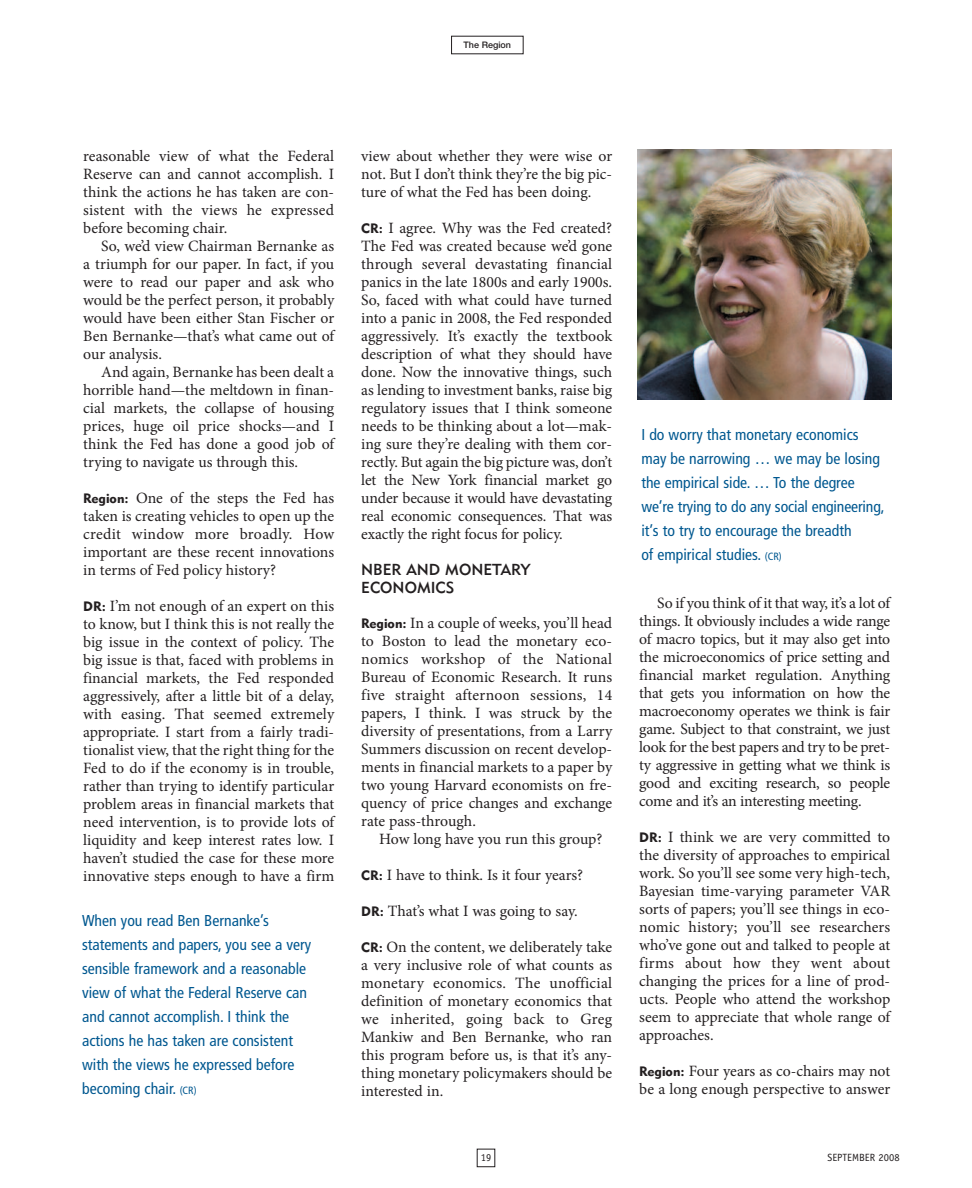
<style>
.page{position:relative;width:972px;height:1188px;background:#fff}
.page>*{position:absolute;margin:0;border:0;box-sizing:border-box;transform-origin:0 0}
.t1{font:15.75px/18px "Minion Pro";letter-spacing:-.005em;color:#231f20;text-align:justify}
.t2{font:condensed 15.75px/24px "Frutiger";color:#005890}
.t3{font:15.75px/18px "Geometric 415 BT Medium A";color:#231f20}
.t4{font:10.5px "Officina Sans";color:#231f20}
.t5{font:500 9px "Helvetica Neue";color:#231f20}
.s1{font-family:"Geometric 415 BT Black A";font-size:13.5px}
.s2{font-size:10.5px}
</style>
<div class="page">
<div style="left:477px;top:1149px;width:18px;height:18px;border:1px solid #231f20"></div>
<img style="left:638px;top:149px;width:254px;height:250px">
<p class="t5" style="left:464px;top:42px;width:49px">The Region</p>
<p class="t1" style="left:83px;top:149px;width:253px">reasonable view of what the Federal Reserve can and cannot accomplish. I think the actions he has taken are con&shy;sistent with the views he expressed before becoming chair.</p>
<p class="t1" style="left:83px;top:239px;width:253px;text-indent:18px">So, we’d view Chairman Bernanke as a triumph for our paper. In fact, if you were to read our paper and ask who would be the perfect person, it probably would have been either Stan Fischer or Ben Bernanke—that’s what came out of our analysis.</p>
<p class="t1" style="left:83px;top:365px;width:253px;text-indent:18px">And again, Bernanke has been dealt a horrible hand—the meltdown in finan&shy;cial markets, the collapse of housing prices, huge oil price shocks—and I think the Fed has done a good job of trying to navigate us through this.</p>
<p class="t1" style="left:83px;top:491px;width:253px"><span class="s1">Region:</span> One of the steps the Fed has taken is creating vehicles to open up the credit window more broadly. How important are these recent innovations in terms of Fed policy history?</p>
<p class="t1" style="left:83px;top:599px;width:253px"><span class="s1">DR:</span> I’m not enough of an expert on this to know, but I think this is not really the big issue in the context of policy. The big issue is that, faced with problems in financial markets, the Fed responded aggressively, after a little bit of a delay, with easing. That seemed extremely appropriate. I start from a fairly tradi&shy;tionalist view, that the right thing for the Fed to do if the economy is in trouble, rather than trying to identify particular problem areas in financial markets that need intervention, is to provide lots of liquidity and keep interest rates low. I haven’t studied the case for these more innovative steps enough to have a firm</p>
<p class="t2" style="left:82px;top:910px;width:231px">When you read Ben Bernanke’s statements and papers, you see a very sensible framework and a reasonable view of what the Federal Reserve can and cannot accomplish. I think the actions he has taken are consistent with the views he expressed before becoming chair. <span class="s2">(CR)</span></p>
<p class="t1" style="left:361px;top:149px;width:253px">view about whether they were wise or not. But I don’t think they’re the big pic&shy;ture of what the Fed has been doing.</p>
<p class="t1" style="left:361px;top:221px;width:253px"><span class="s1">CR:</span> I agree. Why was the Fed created?<br>The Fed was created because we’d gone through several devastating financial panics in the late 1800s and early 1900s.<br>So, faced with what could have turned into a panic in 2008, the Fed responded aggressively. It’s exactly the textbook description of what they should have done. Now the innovative things, such as lending to investment banks, raise big regulatory issues that I think someone needs to be thinking about a lot—mak&shy;ing sure they’re dealing with them cor&shy;rectly. But again the big picture was, don’t let the New York financial market go under because it would have devastating real economic consequences. That was exactly the right focus for policy.</p>
<p class="t3" style="left:361px;top:563px;width:170px">NBER AND MONETARY<br>ECONOMICS</p>
<p class="t1" style="left:361px;top:615px;width:253px"><span class="s1">Region:</span> In a couple of weeks, you’ll head to Boston to lead the monetary eco&shy;nomics workshop of the National Bureau of Economic Research. It runs five straight afternoon sessions, 14 papers, I think. I was struck by the diversity of presentations, from a Larry Summers discussion on recent develop&shy;ments in financial markets to a paper by two young Harvard economists on fre&shy;quency of price changes and exchange rate pass-through.</p>
<p class="t1" style="left:379px;top:831px;width:225px">How long have you run this group?</p>
<p class="t1" style="left:361px;top:867px;width:223px"><span class="s1">CR:</span> I have to think. Is it four years?</p>
<p class="t1" style="left:361px;top:903px;width:218px"><span class="s1">DR:</span> That’s what I was going to say.</p>
<p class="t1" style="left:361px;top:939px;width:253px"><span class="s1">CR:</span> On the content, we deliberately take a very inclusive role of what counts as monetary economics. The unofficial definition of monetary economics that we inherited, going back to Greg Mankiw and Ben Bernanke, who ran this program before us, is that it’s any&shy;thing monetary policymakers should be interested in.</p>
<p class="t2" style="left:641px;top:424px;width:245px">I do worry that monetary economics may be narrowing … we may be losing the empirical side. … To the degree we’re trying to do any social engineering, it’s to try to encourage the breadth<br>of empirical studies. <span class="s2">(CR)</span></p>
<p class="t1" style="left:639px;top:595px;width:253px;text-indent:18px">So if you think of it that way, it’s a lot of things. It obviously includes a wide range of macro topics, but it may also get into the microeconomics of price setting and financial market regulation. Anything that gets you information on how the macroeconomy operates we think is fair game. Subject to that constraint, we just look for the best papers and try to be pret&shy;ty aggressive in getting what we think is good and exciting research, so people come and it’s an interesting meeting.</p>
<p class="t1" style="left:639px;top:829px;width:253px"><span class="s1">DR:</span> I think we are very committed to the diversity of approaches to empirical work. So you’ll see some very high-tech, Bayesian time-varying parameter VAR sorts of papers; you’ll see things in eco&shy;nomic history; you’ll see researchers who’ve gone out and talked to people at firms about how they went about changing the prices for a line of prod&shy;ucts. People who attend the workshop seem to appreciate that whole range of approaches.</p>
<p class="t1" style="left:639px;top:1063px;width:253px"><span class="s1">Region:</span> Four years as co-chairs may not be a long enough perspective to answer</p>
<p class="t4" style="left:481px;top:1154px;width:12px">19</p>
<p class="t4" style="left:828px;top:1153px;width:74px">SEPTEMBER 2008</p>
</div>
